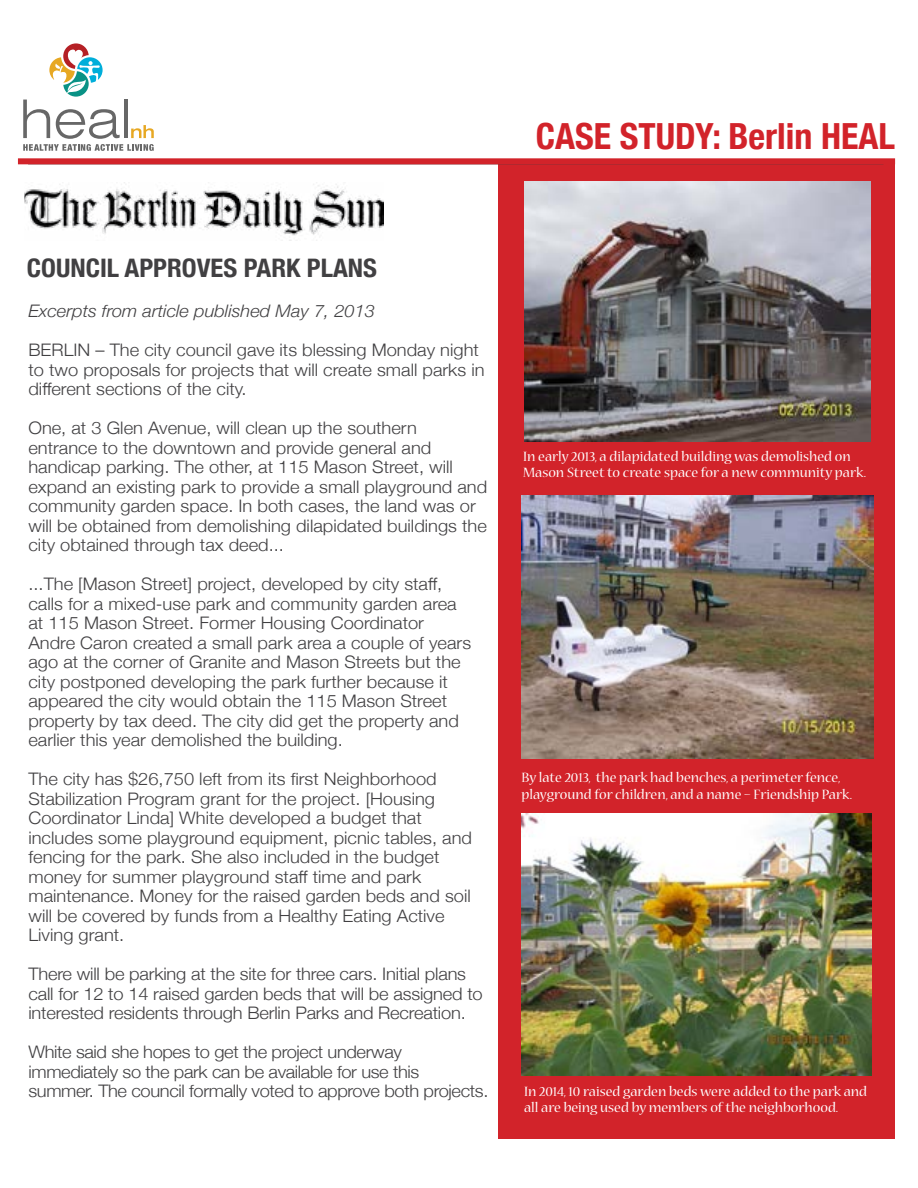
<style>
.page{position:relative;width:918px;height:1188px;background:#fff}
.page>*{position:absolute;margin:0;border:0;box-sizing:border-box;transform-origin:0 0}
.t1{font:700 condensed 36px "Helvetica Neue";color:#d2232a}
.t2{font:700 condensed 25.5px "Helvetica Neue";color:#414042;scale:1.05 1}
.t3{font:300 17.25px/19.5px "Helvetica Neue";color:#414042;scale:1.06 1}
.t4{font:300 17.25px/19.6px "Helvetica Neue";letter-spacing:-.02em;color:#414042;scale:1.06 1}
.t5{font:italic 300 17.25px "Helvetica Neue";color:#414042;scale:1.06 1}
.t6{font:15px/16.5px "Nueva";color:#fff}
</style>
<div class="page">
<div style="left:498px;top:161px;width:397px;height:977px;background:#d2232a"></div>
<svg style="left:23px;top:43px;width:131px;height:108px"></svg>
<div style="left:18px;top:158px;width:877px;height:6px;background:#d2232a"></div>
<img style="left:524px;top:182px;width:347px;height:260px">
<img style="left:522px;top:813px;width:349px;height:262px">
<img style="left:24px;top:184px;width:360px;height:52px">
<img style="left:522px;top:496px;width:352px;height:263px">
<h1 class="t1" style="left:536px;top:106px;width:361px">CASE STUDY: Berlin HEAL</h1>
<h2 class="t2" style="left:27px;top:247px;width:335px">COUNCIL APPROVES PARK PLANS</h2>
<p class="t5" style="left:28px;top:298px;width:329px">Excerpts from article published May 7, 2013</p>
<p class="t3" style="left:28px;top:339px;width:432px">BERLIN – The city council gave its blessing Monday night to two proposals for projects that will create small parks in different sections of the city.</p>
<p class="t3" style="left:28px;top:417px;width:434px">One, at 3 Glen Avenue, will clean up the southern entrance to the downtown and provide general and handicap parking. The other, at 115 Mason Street, will expand an existing park to provide a small playground and community garden space. In both cases, the land was or will be obtained from demolishing dilapidated buildings the city obtained through tax deed...</p>
<p class="t3" style="left:28px;top:573px;width:419px">...The [Mason Street] project, developed by city staff, calls for a mixed-use park and community garden area at 115 Mason Street. Former Housing Coordinator Andre Caron created a small park area a couple of years ago at the corner of Granite and Mason Streets but the city postponed developing the park further because it appeared the city would obtain the 115 Mason Street property by tax deed. The city did get the property and earlier this year demolished the building.</p>
<p class="t3" style="left:28px;top:768px;width:420px">The city has $26,750 left from its first Neighborhood Stabilization Program grant for the project. [Housing Coordinator Linda] White developed a budget that includes some playground equipment, picnic tables, and fencing for the park. She also included in the budget money for summer playground staff time and park maintenance. Money for the raised garden beds and soil will be covered by funds from a Healthy Eating Active Living grant.</p>
<p class="t3" style="left:28px;top:963px;width:430px">There will be parking at the site for three cars. Initial plans call for 12 to 14 raised garden beds that will be assigned to interested residents through Berlin Parks and Recreation.</p>
<p class="t4" style="left:28px;top:1041px;width:435px">White said she hopes to get the project underway immediately so the park can be available for use this summer. The council formally voted to approve both projects.</p>
<p class="t6" style="left:523px;top:448px;width:344px">In early 2013, a dilapidated building was demolished on<br>Mason Street to create space for a new community park.</p>
<p class="t6" style="left:522px;top:770px;width:332px">By late 2013, the park had benches, a perimeter fence, playground for children, and a name – Friendship Park.</p>
<p class="t6" style="left:524px;top:1083px;width:345px">In 2014, 10 raised garden beds were added to the park and all are being used by members of the neighborhood.</p>
</div>
